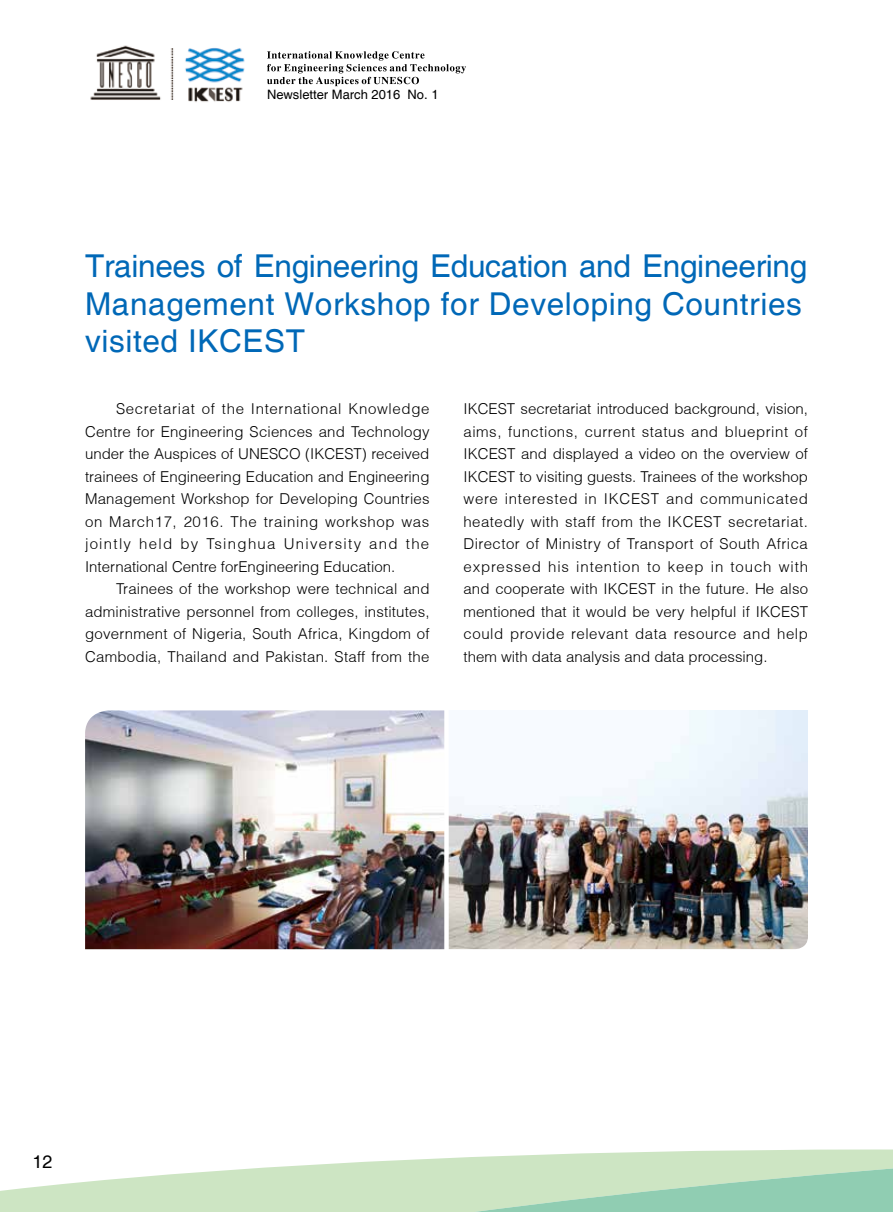
<style>
.page{position:relative;width:893px;height:1212px;background:#fff}
.page>*{position:absolute;margin:0;border:0;box-sizing:border-box;transform-origin:0 0}
.t1{font:31.5px/37.8px "Helvetica";letter-spacing:.02em;color:#0068b7}
.t2{font:18px "Helvetica";color:#000}
.t3{font:300 15px/22.5px "Helvetica";color:#000;text-align:justify}
.t4{font:12.9px "Helvetica";color:#000}
</style>
<div class="page">
<svg style="left:654px;top:1149px;width:239px;height:3px"></svg>
<svg style="left:0;top:1152px;width:893px;height:60px;fill:#cde5c3"></svg>
<img style="left:90px;top:45px;width:155px;height:57px">
<div style="left:168px;top:40px;width:7px;height:8px;background:#fff"></div>
<div style="left:168px;top:100px;width:7px;height:11px;background:#fff"></div>
<svg style="left:267px;top:51px;width:199px;height:35px"></svg>
<img style="left:449px;top:710px;width:359px;height:239px">
<img style="left:85px;top:710px;width:359px;height:239px">
<p class="t4" style="left:267px;top:87px;width:173px">Newsletter March 2016 No. 1</p>
<h1 class="t1" style="left:85px;top:248px;width:724px">Trainees of Engineering Education and Engineering<br>Management Workshop for Developing Countries visited IKCEST</h1>
<p class="t3" style="left:85px;top:398px;width:346px;text-indent:31px">Secretariat of the International Knowledge Centre for Engineering Sciences and Technology under the Auspices of UNESCO (IKCEST) received trainees of Engineering Education and Engineering Management Workshop for Developing Countries on March17, 2016. The training workshop was jointly held by Tsinghua University and the International Centre forEngineering Education.</p>
<p class="t3" style="left:85px;top:578px;width:346px;text-indent:31px">Trainees of the workshop were technical and administrative personnel from colleges, institutes, government of Nigeria, South Africa, Kingdom of Cambodia, Thailand and Pakistan. Staff from the</p>
<p class="t3" style="left:463px;top:398px;width:346px">IKCEST secretariat introduced background, vision, aims, functions, current status and blueprint of IKCEST and displayed a video on the overview of IKCEST to visiting guests. Trainees of the workshop were interested in IKCEST and communicated heatedly with staff from the IKCEST secretariat.<br>Director of Ministry of Transport of South Africa expressed his intention to keep in touch with and cooperate with IKCEST in the future. He also mentioned that it would be very helpful if IKCEST could provide relevant data resource and help them with data analysis and data processing.</p>
<p class="t2" style="left:33px;top:1151px;width:22px">12</p>
</div>
